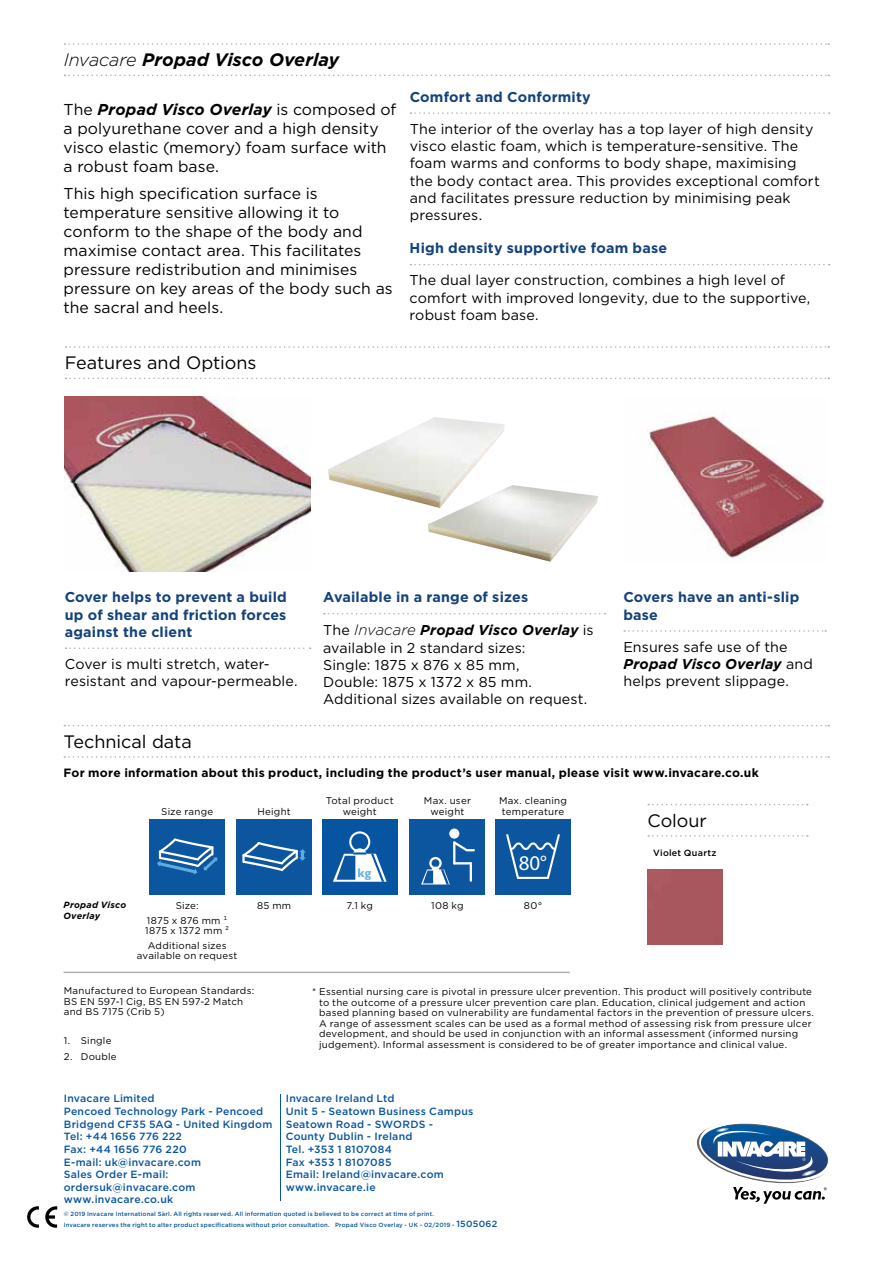
<style>
.page{position:relative;width:893px;height:1263px;background:#fff}
.page>*{position:absolute;margin:0;border:0;box-sizing:border-box;transform-origin:0 0}
.t1{font:21px "Myriad Pro";color:#fff}
.t2{font:18px "Gotham";letter-spacing:-.005em;color:#000}
.t3{font:italic 700 18px "Gotham";color:#000}
.t4{font:15.75px/18.9px "Gotham";letter-spacing:.005em;color:#000}
.t5{font:14.25px/17.2px "Gotham";letter-spacing:.01em;color:#000}
.t6{font:700 14.25px/17.2px "Gotham";letter-spacing:.015em;color:#14427a;text-align:justify}
.t7{font:700 12.6px "Gill Sans";color:#5dace0}
.t8{font:700 12px "Gotham";letter-spacing:.02em;color:#000}
.t9{font:500 10.5px/12.6px "Gotham";letter-spacing:.025em;color:#0755a0}
.t10{font:9.75px/10.5px "Gotham";letter-spacing:.025em;color:#000}
.t11{font:italic 700 9px/10.5px "Gotham";letter-spacing:.03em;color:#000}
.t12{font:500 9px "Gotham";letter-spacing:.025em;color:#000}
.t13{font:500 6px/10.8px "Gotham";letter-spacing:.025em;color:#0755a0}
.s1{font-weight:300}
.s2{font-weight:700;font-style:italic}
.s3{font-weight:300;font-style:italic;font-size:15px}
.s4{font-size:9px}
</style>
<div class="page">
<svg style="left:45px;top:1206px;width:12px;height:22px"></svg>
<svg style="left:27px;top:1206px;width:12px;height:22px"></svg>
<hr style="left:280px;top:1094px;width:1px;height:106px;background:#0755a0">
<svg style="left:697px;top:1123px;width:131px;height:81px"></svg>
<svg style="left:66px;top:346px;width:763px;height:2px"></svg>
<svg style="left:66px;top:378px;width:763px;height:1px"></svg>
<hr style="left:64px;top:972px;width:506px;height:1px;background:#b2b1b1">
<svg style="left:64px;top:725px;width:765px;height:1px"></svg>
<svg style="left:64px;top:756px;width:765px;height:2px"></svg>
<div style="left:149px;top:819px;width:76px;height:75px;background:#0c56a0"></div>
<svg style="left:157px;top:838px;width:60px;height:37px"></svg>
<div style="left:236px;top:819px;width:76px;height:75px;background:#0c56a0"></div>
<svg style="left:242px;top:842px;width:64px;height:29px"></svg>
<div style="left:322px;top:819px;width:75px;height:75px;background:#0755a0"></div>
<svg style="left:333px;top:831px;width:54px;height:51px"></svg>
<svg style="left:648px;top:804px;width:160px;height:1px"></svg>
<svg style="left:648px;top:835px;width:160px;height:2px"></svg>
<svg style="left:410px;top:264px;width:420px;height:1px"></svg>
<svg style="left:410px;top:112px;width:420px;height:2px"></svg>
<div style="left:410px;top:819px;width:75px;height:75px;background:#0c56a0"></div>
<div style="left:429px;top:857px;width:13px;height:12px;border:2px solid #fff;border-radius:50%"></div>
<div style="left:449px;top:828px;width:10px;height:11px;background:#fff;border-radius:50%"></div>
<hr style="left:453px;top:842px;width:2px;height:21px;background:#fff">
<svg style="left:453px;top:841px;width:22px;height:11px"></svg>
<svg style="left:421px;top:862px;width:51px;height:22px"></svg>
<div style="left:495px;top:819px;width:76px;height:75px;background:#0c56a0"></div>
<svg style="left:506px;top:834px;width:54px;height:45px"></svg>
<svg style="left:65px;top:43px;width:764px;height:2px"></svg>
<svg style="left:65px;top:75px;width:764px;height:1px"></svg>
<div style="left:647px;top:869px;width:75px;height:75px;background:#a8575e"></div>
<img style="left:65px;top:396px;width:245px;height:175px">
<svg style="left:66px;top:647px;width:245px;height:2px"></svg>
<img style="left:328px;top:417px;width:177px;height:88px">
<img style="left:647px;top:415px;width:178px;height:143px">
<svg style="left:324px;top:613px;width:281px;height:1px"></svg>
<svg style="left:624px;top:630px;width:202px;height:2px"></svg>
<img style="left:428px;top:485px;width:170px;height:77px">
<h2 class="t3" style="left:64px;top:48px;width:277px"><span class="s1">Invacare</span> Propad Visco Overlay</h2>
<h3 class="t4" style="left:64px;top:100px;width:334px">The <span class="s2">Propad Visco Overlay</span> is composed of a polyurethane cover and a high density visco elastic (memory) foam surface with a robust foam base.</h3>
<p class="t4" style="left:64px;top:184px;width:331px">This high specification surface is temperature sensitive allowing it to conform to the shape of the body and maximise contact area. This facilitates pressure redistribution and minimises pressure on key areas of the body such as the sacral and heels.</p>
<h3 class="t6" style="left:410px;top:88px;width:182px">Comfort and Conformity</h3>
<p class="t5" style="left:410px;top:120px;width:412px">The interior of the overlay has a top layer of high density visco elastic foam, which is temperature-sensitive. The foam warms and conforms to body shape, maximising the body contact area. This provides exceptional comfort and facilitates pressure reduction by minimising peak pressures.</p>
<h3 class="t6" style="left:410px;top:239px;width:259px">High density supportive foam base</h3>
<h3 class="t5" style="left:410px;top:271px;width:402px">The dual layer construction, combines a high level of comfort with improved longevity, due to the supportive, robust foam base.</h3>
<h2 class="t2" style="left:65px;top:351px;width:193px">Features and Options</h2>
<h3 class="t6" style="left:65px;top:589px;width:224px">Cover helps to prevent a build up of shear and friction forces against the client</h3>
<h3 class="t5" style="left:65px;top:655px;width:234px">Cover is multi stretch, water&shy;resistant and vapour-permeable.</h3>
<h2 class="t2" style="left:64px;top:730px;width:130px">Technical data</h2>
<h3 class="t6" style="left:323px;top:589px;width:206px">Available in a range of sizes</h3>
<h3 class="t5" style="left:323px;top:621px;width:272px">The <span class="s3">Invacare</span> <span class="s2">Propad Visco Overlay</span> is available in 2 standard sizes:<br>Single: 1875 x 876 x 85 mm,<br>Double: 1875 x 1372 x 85 mm.<br>Additional sizes available on request.</h3>
<h3 class="t6" style="left:623px;top:589px;width:177px">Covers have an anti-slip base</h3>
<h3 class="t5" style="left:623px;top:638px;width:191px">Ensures safe use of the<br><span class="s2">Propad Visco Overlay</span> and helps prevent slippage.</h3>
<p class="t8" style="left:64px;top:765px;width:697px">For more information about this product, including the product’s user manual, please visit www.invacare.co.uk</p>
<p class="t10" style="left:326px;top:795px;width:69px;text-align:center">Total product weight</p>
<p class="t10" style="left:499px;top:795px;width:69px">Max. cleaning temperature</p>
<h1 class="t1" style="left:519px;top:850px;width:30px">80°</h1>
<p class="t10" style="left:524px;top:900px;width:20px">80°</p>
<p class="t10" style="left:424px;top:795px;width:49px;text-align:center">Max. user weight</p>
<p class="t10" style="left:161px;top:806px;width:53px">Size range</p>
<p class="t10" style="left:258px;top:806px;width:35px">Height</p>
<h2 class="t2" style="left:647px;top:809px;width:61px">Colour</h2>
<p class="t12" style="left:653px;top:847px;width:65px">Violet Quartz</p>
<p class="t7" style="left:357px;top:865px;width:15px">kg</p>
<p class="t10" style="left:347px;top:900px;width:28px">7.1 kg</p>
<p class="t11" style="left:64px;top:900px;width:64px">Propad Visco<br>Overlay</p>
<p class="t10" style="left:431px;top:900px;width:34px">108 kg</p>
<p class="t10" style="left:147px;top:898px;width:82px;line-height:14.7px;text-align:center">Size:<br>1875 x 876 mm ¹</p>
<p class="t10" style="left:145px;top:923px;width:85px;line-height:14.7px">1875 x 1372 mm ²<br>Additional sizes</p>
<p class="t10" style="left:137px;top:950px;width:102px">available on request</p>
<p class="t10" style="left:257px;top:900px;width:36px">85 mm</p>
<p class="t10" style="left:64px;top:985px;width:192px">Manufactured to European Standards:<br>BS EN 597-1 Cig, BS EN 597-2 Match and BS 7175 (Crib 5)</p>
<p class="t10" style="left:64px;top:1035px;width:49px">1. Single</p>
<p class="t10" style="left:64px;top:1051px;width:54px">2. Double</p>
<p class="t10" style="left:319px;top:986px;width:496px;text-indent:-7px">* Essential nursing care is pivotal in pressure ulcer prevention. This product will positively contribute to the outcome of a pressure ulcer prevention care plan. Education, clinical judgement and action based planning based on vulnerability are fundamental factors in the prevention of pressure ulcers.<br>A range of assessment scales can be used as a formal method of assessing risk from pressure ulcer development, and should be used in conjunction with an informal assessment (informed nursing judgement). Informal assessment is considered to be of greater importance and clinical value.</p>
<p class="t9" style="left:64px;top:1092px;width:210px">Invacare Limited<br>Pencoed Technology Park - Pencoed<br>Bridgend CF35 5AQ - United Kingdom<br>Tel: +44 1656 776 222<br>Fax: +44 1656 776 220<br>E-mail: uk@invacare.com<br>Sales Order E-mail: ordersuk@invacare.com www.invacare.co.uk</p>
<p class="t9" style="left:286px;top:1092px;width:189px">Invacare Ireland Ltd<br>Unit 5 - Seatown Business Campus<br>Seatown Road - SWORDS -<br>County Dublin - Ireland<br>Tel. +353 1 8107084<br>Fax +353 1 8107085<br>Email: Ireland@invacare.com www.invacare.ie</p>
<p class="t13" style="left:64px;top:1209px;width:435px">© 2019 Invacare International Sàrl. All rights reserved. All information quoted is believed to be correct at time of print.<br>Invacare reserves the right to alter product specifications without prior consultation. Propad Visco Overlay - UK - 02/2019 - <span class="s4">1505062</span></p>
</div>
